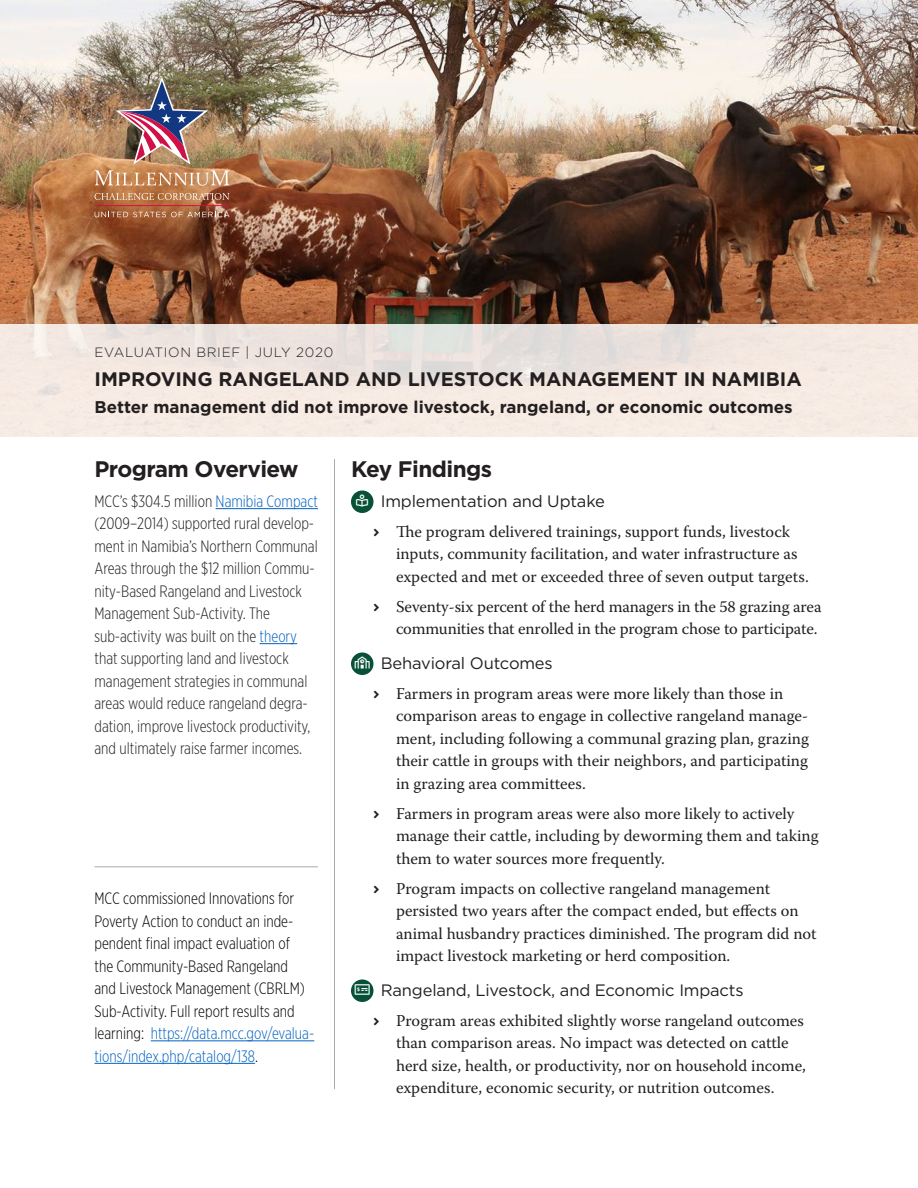
<style>
.page{position:relative;width:918px;height:1188px;background:#fff}
.page>*{position:absolute;margin:0;border:0;box-sizing:border-box;transform-origin:0 0}
.Heading_1_-__h2{font:700 22.5px "Gotham";letter-spacing:-.025em;color:#231f20}
.Title_-__h1{font:700 19.5px "Gotham";color:#231f20}
.Title_-_Subtitle__h1{font:700 16.95px "Gotham";color:#231f20}
.List_Bullet_-_fa-che{font:16.5px/22.5px "Warnock Pro";color:#231f20}
.Normal_-_Gotham_Narr{font:300 16.5px/22.5px "Gotham X Narrow";color:#231f20}
.Normal_-_Gotham_Narr-2{font:300 16.5px/22.5px "Gotham X Narrow";color:#050000}
.Heading_2_-__h3{font:16.5px "Gotham";letter-spacing:-.01em;color:#231f20}
.Title_-_Dateline{font:300 13.5px "Gotham";letter-spacing:.05em;color:#231f20}
.s1{color:#0563c1}
</style>
<div class="page">
<hr style="left:334px;top:459px;width:1px;height:630px;background:#a8a9ad">
<img style="left:0;top:0;width:918px;height:324px">
<svg style="left:0;top:324px;width:918px;height:112px;background:#f1e7e1"></svg>
<hr style="left:216px;top:508px;width:102px;height:1px;background:#0563c1">
<hr style="left:260px;top:643px;width:37px;height:1px;background:#0563c1">
<hr style="left:151px;top:1040px;width:163px;height:1px;background:#0563c1">
<hr style="left:94px;top:1063px;width:161px;height:1px;background:#0563c1">
<div style="left:351px;top:490px;width:23px;height:23px;background:#075137;border-radius:50%"></div>
<div style="left:351px;top:652px;width:23px;height:23px;background:#075137;border-radius:50%"></div>
<div style="left:351px;top:979px;width:23px;height:23px;background:#075137;border-radius:50%"></div>
<svg style="left:95px;top:193px;width:134px;height:7px"></svg>
<svg style="left:95px;top:212px;width:134px;height:5px"></svg>
<hr style="left:94px;top:205px;width:135px;height:1px;background:#d11048">
<img style="left:95px;top:77px;width:135px;height:109px">
<hr style="left:94px;top:866px;width:224px;height:1px;background:#a8a9ad">
<p class="Title_-_Dateline" style="left:94px;top:344px;width:240px">EVALUATION BRIEF | JULY 2020</p>
<p class="Title_-__h1" style="left:94px;top:366px;width:709px">IMPROVING RANGELAND AND LIVESTOCK MANAGEMENT IN NAMIBIA</p>
<p class="Title_-_Subtitle__h1" style="left:94px;top:395px;width:700px">Better management did not improve livestock, rangeland, or economic outcomes</p>
<h2 class="Heading_1_-__h2" style="left:94px;top:454px;width:206px">Program Overview</h2>
<p class="Normal_-_Gotham_Narr" style="left:94px;top:490px;width:225px">MCC’s $304.5 million <span class="s1">Namibia Compact </span>(2009–2014) supported rural develop&shy;ment in Namibia’s Northern Communal Areas through the $12 million Commu&shy;nity-Based Rangeland and Livestock Management Sub-Activity. The sub-activity was built on the <span class="s1">theory </span>that supporting land and livestock management strategies in communal areas would reduce rangeland degra&shy;dation, improve livestock productivity, and ultimately raise farmer incomes.</p>
<p class="Normal_-_Gotham_Narr-2" style="left:94px;top:887px;width:221px">MCC commissioned Innovations for Poverty Action to conduct an inde&shy;pendent final impact evaluation of<br>the Community-Based Rangeland<br>and Livestock Management (CBRLM)<br>Sub-Activity. Full report results and learning: <span class="s1">https://data.mcc.gov/evalua&shy;tions/index.php/catalog/138</span>.</p>
<h2 class="Heading_1_-__h2" style="left:351px;top:454px;width:143px">Key Findings</h2>
<h3 class="Heading_2_-__h3" style="left:381px;top:491px;width:226px">Implementation and Uptake</h3>
<p class="List_Bullet_-_fa-che" style="left:396px;top:520px;width:415px">The program delivered trainings, support funds, livestock inputs, community facilitation, and water infrastructure as expected and met or exceeded three of seven output targets.</p>
<p class="List_Bullet_-_fa-che" style="left:396px;top:595px;width:427px">Seventy-six percent of the herd managers in the 58 grazing area communities that enrolled in the program chose to participate.</p>
<h3 class="Heading_2_-__h3" style="left:381px;top:653px;width:173px">Behavioral Outcomes</h3>
<p class="List_Bullet_-_fa-che" style="left:396px;top:682px;width:414px">Farmers in program areas were more likely than those in comparison areas to engage in collective rangeland manage&shy;ment, including following a communal grazing plan, grazing their cattle in groups with their neighbors, and participating in grazing area committees.</p>
<p class="List_Bullet_-_fa-che" style="left:396px;top:802px;width:424px">Farmers in program areas were also more likely to actively manage their cattle, including by deworming them and taking them to water sources more frequently.</p>
<p class="List_Bullet_-_fa-che" style="left:396px;top:877px;width:422px">Program impacts on collective rangeland management persisted two years after the compact ended, but effects on animal husbandry practices diminished. The program did not impact livestock marketing or herd composition.</p>
<h3 class="Heading_2_-__h3" style="left:381px;top:980px;width:364px">Rangeland, Livestock, and Economic Impacts</h3>
<p class="List_Bullet_-_fa-che" style="left:396px;top:1009px;width:411px">Program areas exhibited slightly worse rangeland outcomes than comparison areas. No impact was detected on cattle herd size, health, or productivity, nor on household income, expenditure, economic security, or nutrition outcomes.</p>
</div>
